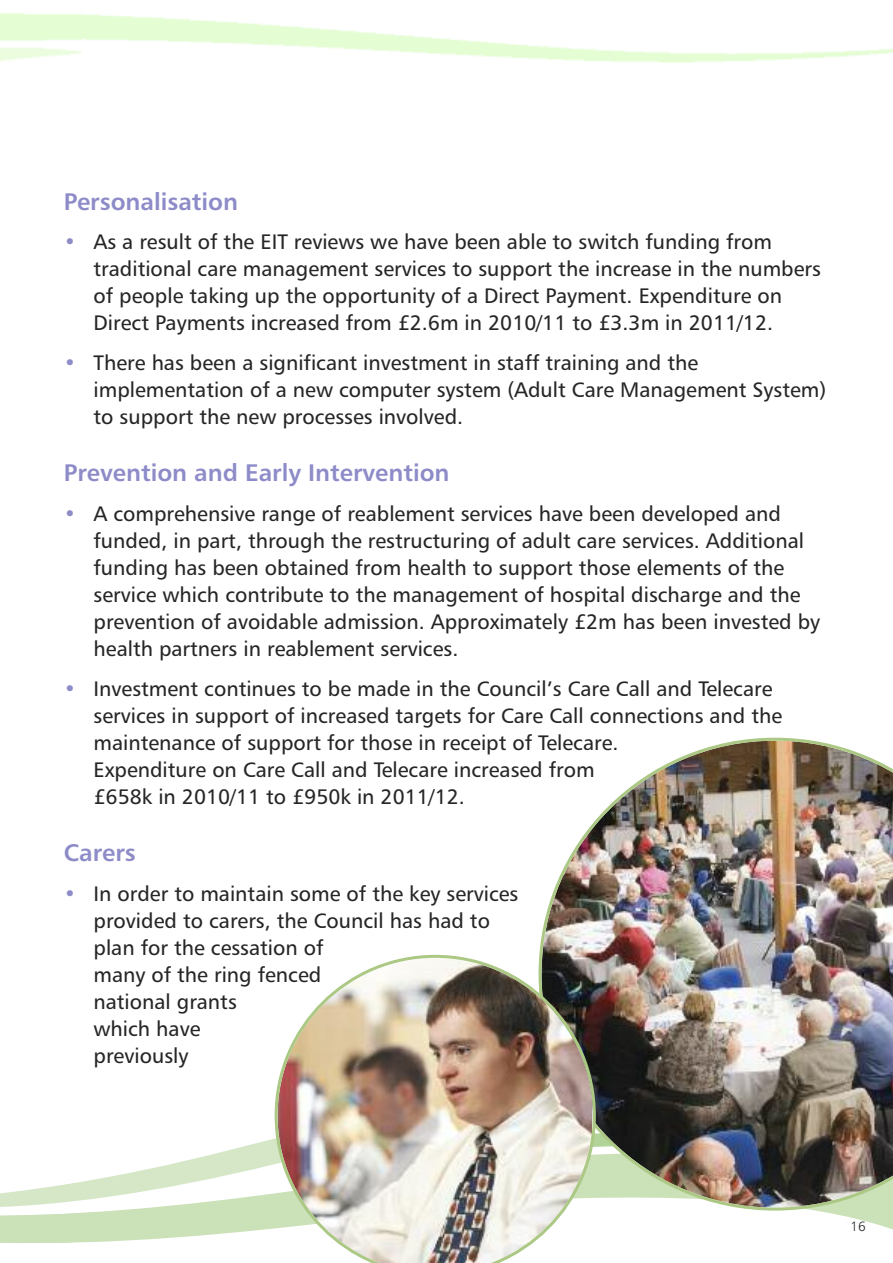
<style>
.page{position:relative;width:893px;height:1263px;background:#fff}
.page>*{position:absolute;margin:0;border:0;box-sizing:border-box;transform-origin:0 0}
.t1{font:24px "Humanist 777 BT Bold B";color:#8d8bc8}
.t2{font:21px/27px "Humanist 777 BT Roman B";color:#272627}
.t3{font:13.5px "Humanist 777 BT Light B";color:#272627}
.s1{color:#8d8bc8}
</style>
<div class="page">
<svg style="left:243px;top:1210px;width:650px;height:22px"></svg>
<svg style="left:0;top:1226px;width:243px;height:17px"></svg>
<svg style="left:0;top:1106px;width:643px;height:120px"></svg>
<img style="left:539px;top:738px;width:354px;height:472px">
<img style="left:275px;top:955px;width:321px;height:308px">
<p class="t1" style="left:64px;top:187px;width:176px">Personalisation</p>
<p class="t2" style="left:94px;top:229px;width:729px;text-indent:-30px"><span class="s1">•</span> As a result of the EIT reviews we have been able to switch funding from traditional care management services to support the increase in the numbers of people taking up the opportunity of a Direct Payment. Expenditure on Direct Payments increased from £2.6m in 2010/11 to £3.3m in 2011/12.</p>
<p class="t2" style="left:94px;top:349px;width:734px;text-indent:-30px"><span class="s1">•</span> There has been a significant investment in staff training and the implementation of a new computer system (Adult Care Management System) to support the new processes involved.</p>
<p class="t1" style="left:64px;top:459px;width:387px">Prevention and Early Intervention</p>
<p class="t2" style="left:94px;top:500px;width:728px;text-indent:-30px"><span class="s1">•</span> A comprehensive range of reablement services have been developed and funded, in part, through the restructuring of adult care services. Additional funding has been obtained from health to support those elements of the service which contribute to the management of hospital discharge and the prevention of avoidable admission. Approximately £2m has been invested by health partners in reablement services.</p>
<p class="t2" style="left:94px;top:675px;width:690px;text-indent:-30px"><span class="s1">•</span> Investment continues to be made in the Council’s Care Call and Telecare services in support of increased targets for Care Call connections and the maintenance of support for those in receipt of Telecare.<br>Expenditure on Care Call and Telecare increased from<br>£658k in 2010/11 to £950k in 2011/12.</p>
<p class="t1" style="left:64px;top:839px;width:74px">Carers</p>
<p class="t2" style="left:94px;top:880px;width:426px;text-indent:-30px"><span class="s1">•</span> In order to maintain some of the key services provided to carers, the Council has had to plan for the cessation of<br>many of the ring fenced<br>national grants<br>which have<br>previously</p>
<p class="t3" style="left:850px;top:1218px;width:17px">16</p>
</div>
